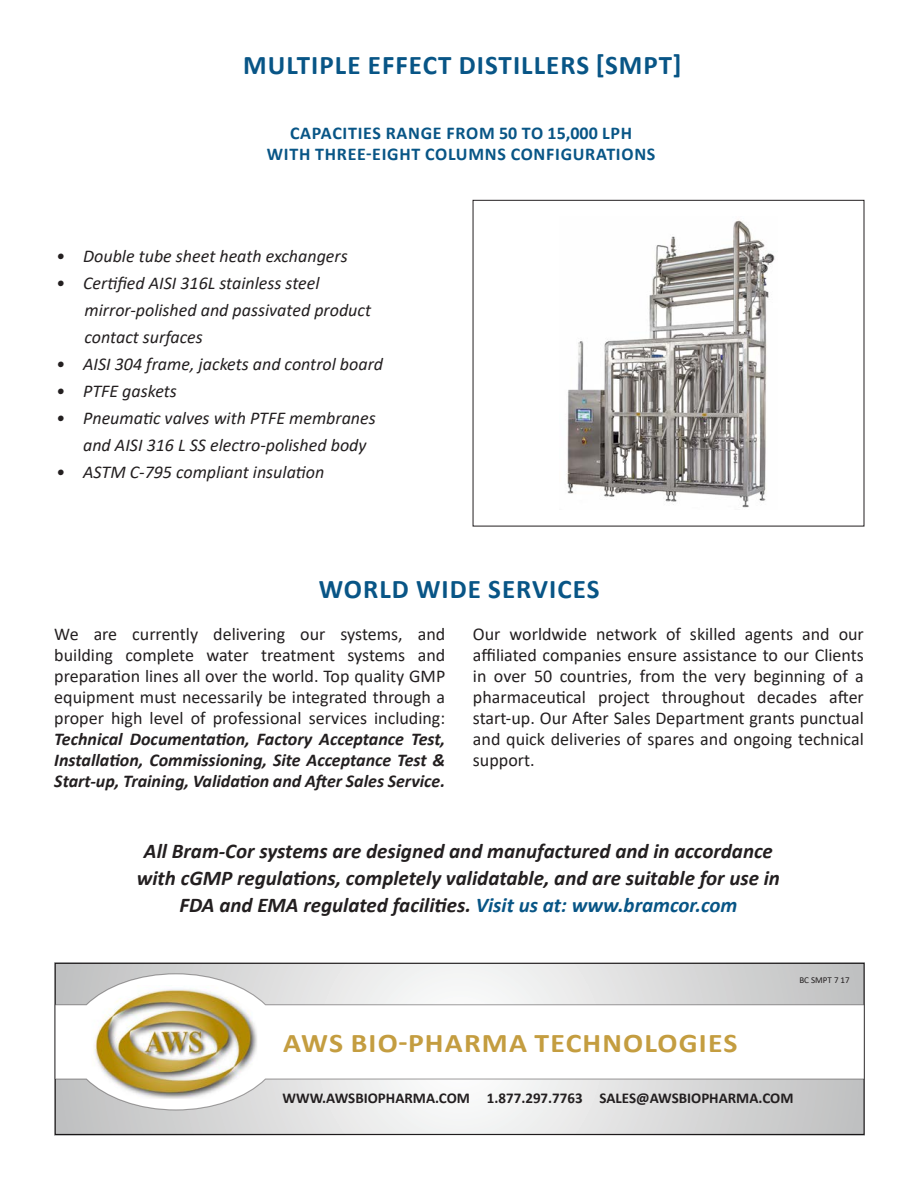
<style>
.page{position:relative;width:918px;height:1188px;background:#fff}
.page>*{position:absolute;margin:0;border:0;box-sizing:border-box;transform-origin:0 0}
.t1{font:700 27px "Calibri";letter-spacing:.04em;color:#085586}
.t2{font:700 27px "Calibri";letter-spacing:.04em;color:#c49d40;scale:1.1 1}
.t3{font:italic 700 21px "Calibri";color:#231f20}
.t4{font:18px/21px "Calibri";color:#231f20;text-align:justify}
.t5{font:italic 18px/27px "Calibri";color:#231f20}
.t6{font:700 18px "Calibri";letter-spacing:.04em;color:#085586}
.t7{font:700 15px "Calibri";color:#231f20}
.t8{font:9px "Calibri";color:#231f20}
.s1{font-weight:700;font-style:italic}
.s2{color:#085586}
</style>
<div class="page">
<img style="left:566px;top:220px;width:209px;height:288px">
<svg style="left:55px;top:963px;width:810px;height:172px"></svg>
<svg style="left:54px;top:973px;width:811px;height:138px"></svg>
<img style="left:92px;top:985px;width:165px;height:114px">
<p class="t1" style="left:243px;top:46px;width:440px">MULTIPLE EFFECT DISTILLERS [SMPT]</p>
<p class="t6" style="left:290px;top:120px;width:344px">CAPACITIES RANGE FROM 50 TO 15,000 LPH</p>
<p class="t6" style="left:267px;top:141px;width:390px">WITH THREE-EIGHT COLUMNS CONFIGURATIONS</p>
<p class="t5" style="left:56px;top:242px;width:293px">• Double tube sheet heath exchangers</p>
<p class="t5" style="left:56px;top:269px;width:265px">• Certified AISI 316L stainless steel</p>
<p class="t5" style="left:85px;top:296px;width:288px">mirror-polished and passivated product contact surfaces</p>
<p class="t5" style="left:56px;top:350px;width:328px">• AISI 304 frame, jackets and control board</p>
<p class="t5" style="left:56px;top:377px;width:122px">• PTFE gaskets</p>
<p class="t5" style="left:83px;top:404px;width:294px;text-indent:-27px">• Pneumatic valves with PTFE membranes and AISI 316 L SS electro-polished body</p>
<p class="t5" style="left:56px;top:458px;width:270px">• ASTM C-795 compliant insulation</p>
<p class="t1" style="left:319px;top:570px;width:282px">WORLD WIDE SERVICES</p>
<p class="t4" style="left:54px;top:623px;width:393px">We are currently delivering our systems, and building complete water treatment systems and preparation lines all over the world. Top quality GMP equipment must necessarily be integrated through a proper high level of professional services including:<br><span class="s1">Technical Documentation, Factory Acceptance Test, Installation, Commissioning, Site Acceptance Test &amp; Start-up, Training, Validation and After Sales Service.</span></p>
<p class="t4" style="left:473px;top:623px;width:392px">Our worldwide network of skilled agents and our affiliated companies ensure assistance to our Clients in over 50 countries, from the very beginning of a pharmaceutical project throughout decades after start-up. Our After Sales Department grants punctual and quick deliveries of spares and ongoing technical support.</p>
<p class="t3" style="left:144px;top:836px;width:630px">All Bram-Cor systems are designed and manufactured and in accordance</p>
<p class="t3" style="left:137px;top:863px;width:645px">with cGMP regulations, completely validatable, and are suitable for use in</p>
<p class="t3" style="left:179px;top:890px;width:560px">FDA and EMA regulated facilities. <span class="s2">Visit us at: www.bramcor.com</span></p>
<p class="t2" style="left:283px;top:1024px;width:414px">AWS BIO-PHARMA TECHNOLOGIES</p>
<p class="t8" style="left:799px;top:974px;width:52px">BC SMPT 7 17</p>
<p class="t7" style="left:283px;top:1088px;width:512px">WWW.AWSBIOPHARMA.COM 1.877.297.7763 SALES@AWSBIOPHARMA.COM</p>
</div>
